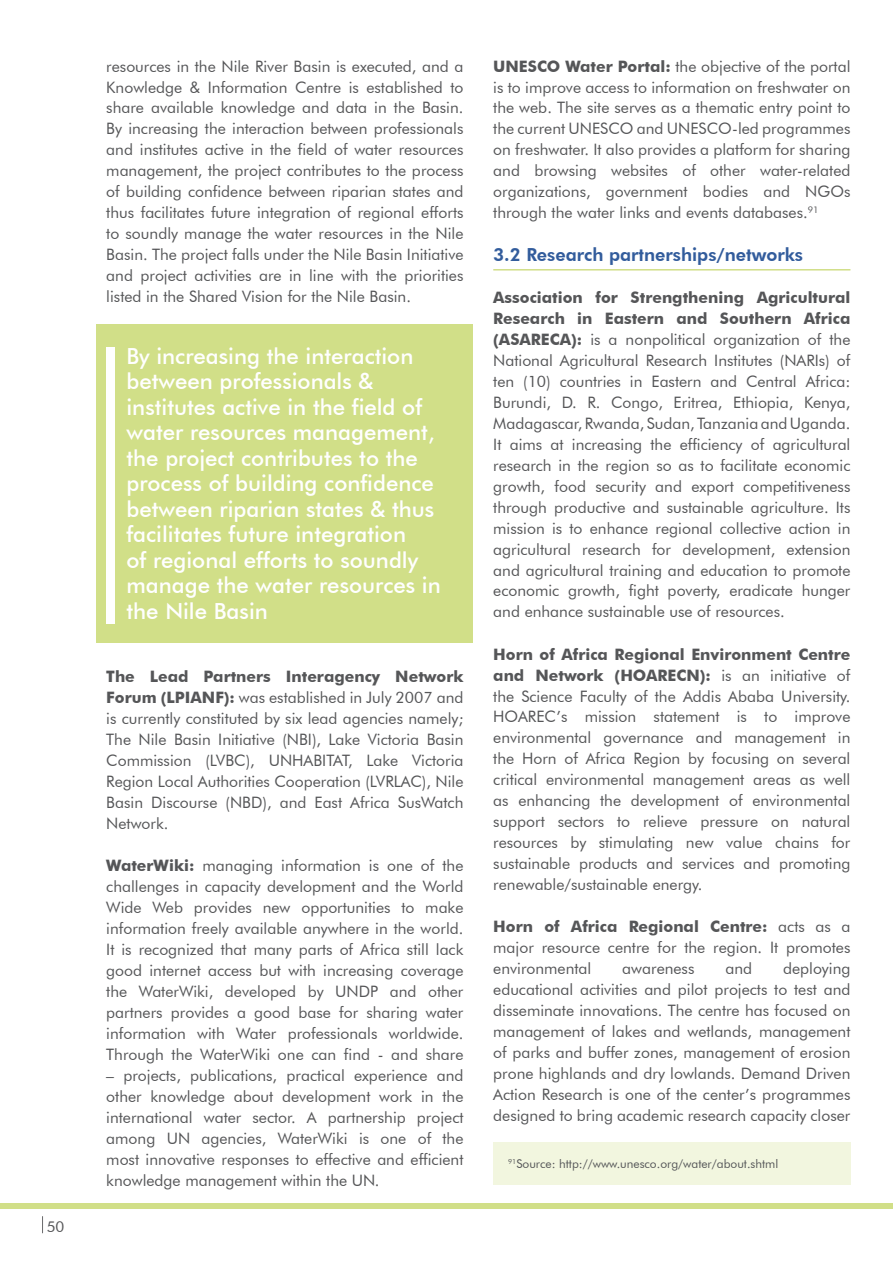
<style>
.page{position:relative;width:893px;height:1263px;background:#fff}
.page>*{position:absolute;margin:0;border:0;box-sizing:border-box;transform-origin:0 0}
.t1{font:500 22.2px/25.5px "Futura BT";color:#fff}
.t2{font:800 18px "Futura BT";color:#325c9c}
.t3{font:15.75px/21px "Futura BT";color:#555658;text-align:justify}
.t4{font:15px "Futura BT";color:#555658}
.t5{font:12px "Futura BT";color:#555658}
.s1{font-weight:700}
</style>
<div class="page">
<svg style="left:42px;top:1216px;width:1px;height:17px"></svg>
<div style="left:0;top:1203px;width:893px;height:5px;background:#d1df88"></div>
<hr style="left:493px;top:269px;width:357px;height:1px;background:#d1df88">
<div style="left:493px;top:1142px;width:357px;height:42px;background:#f2f6df"></div>
<div style="left:97px;top:324px;width:376px;height:319px;background:#d1df88"></div>
<div style="left:106px;top:348px;width:8px;height:276px;background:#fff"></div>
<p class="t4" style="left:47px;top:1217px;width:19px">50</p>
<p class="t3" style="left:106px;top:55px;width:359px">resources in the Nile River Basin is executed, and a Knowledge &amp; Information Centre is established to share available knowledge and data in the Basin.<br>By increasing the interaction between professionals and institutes active in the field of water resources management, the project contributes to the process of building confidence between riparian states and thus facilitates future integration of regional efforts to soundly manage the water resources in the Nile Basin. The project falls under the Nile Basin Initiative and project activities are in line with the priorities listed in the Shared Vision for the Nile Basin.</p>
<p class="t3" style="left:493px;top:55px;width:359px"><span class="s1">UNESCO Water Portal:</span> the objective of the portal is to improve access to information on freshwater on the web. The site serves as a thematic entry point to the current UNESCO and UNESCO-led programmes on freshwater. It also provides a platform for sharing and browsing websites of other water-related organizations, government bodies and NGOs through the water links and events databases.<sup>91</sup></p>
<p class="t2" style="left:493px;top:243px;width:311px">3.2 Research partnerships/networks</p>
<p class="t3" style="left:493px;top:286px;width:359px"><span class="s1">Association for Strengthening Agricultural Research in Eastern and Southern Africa (ASARECA):</span> is a nonpolitical organization of the National Agricultural Research Institutes (NARIs) of ten (10) countries in Eastern and Central Africa:<br>Burundi, D. R. Congo, Eritrea, Ethiopia, Kenya, Madagascar, Rwanda, Sudan, Tanzania and Uganda.<br>It aims at increasing the efficiency of agricultural research in the region so as to facilitate economic growth, food security and export competitiveness through productive and sustainable agriculture. Its mission is to enhance regional collective action in agricultural research for development, extension and agricultural training and education to promote economic growth, fight poverty, eradicate hunger and enhance sustainable use of resources.</p>
<p class="t3" style="left:493px;top:643px;width:359px"><span class="s1">Horn of Africa Regional Environment Centre and Network (HOARECN):</span> is an initiative of the Science Faculty of the Addis Ababa University.<br>HOAREC’s mission statement is to improve environmental governance and management in the Horn of Africa Region by focusing on several critical environmental management areas as well as enhancing the development of environmental support sectors to relieve pressure on natural resources by stimulating new value chains for sustainable products and services and promoting renewable/sustainable energy.</p>
<p class="t3" style="left:493px;top:916px;width:359px"><span class="s1">Horn of Africa Regional Centre:</span> acts as a major resource centre for the region. It promotes environmental</p>
<p class="t1" style="left:126px;top:343px;width:316px">By increasing the interaction between professionals &amp; institutes active in the field of water resources management, the project contributes to the process of building confidence between riparian states &amp; thus facilitates future integration<br>of regional efforts to soundly manage the water resources in the Nile Basin</p>
<p class="t3" style="left:106px;top:665px;width:359px"><span class="s1">The Lead Partners Interagency Network Forum (LPIANF):</span> was established in July 2007 and is currently constituted by six lead agencies namely; The Nile Basin Initiative (NBI), Lake Victoria Basin Commission (LVBC), UNHABITAT, Lake Victoria Region Local Authorities Cooperation (LVRLAC), Nile Basin Discourse (NBD), and East Africa SusWatch Network.</p>
<p class="t3" style="left:106px;top:854px;width:359px"><span class="s1">WaterWiki:</span> managing information is one of the challenges in capacity development and the World Wide Web provides new opportunities to make information freely available anywhere in the world.<br>It is recognized that many parts of Africa still lack good internet access but with increasing coverage the WaterWiki, developed by UNDP and other partners provides a good base for sharing water information with Water professionals worldwide.<br>Through the WaterWiki one can find - and share</p>
<p class="t3" style="left:106px;top:1064px;width:359px">– projects, publications, practical experience and other knowledge about development work in the international water sector. A partnership project among UN agencies, WaterWiki is one of the most innovative responses to effective and efficient knowledge management within the UN.</p>
<p class="t3" style="left:493px;top:958px;width:359px;text-indent:290px">deploying educational activities and pilot projects to test and disseminate innovations. The centre has focused on management of lakes and wetlands, management of parks and buffer zones, management of erosion prone highlands and dry lowlands. Demand Driven Action Research is one of the center’s programmes designed to bring academic research capacity closer</p>
<p class="t5" style="left:508px;top:1156px;width:272px"><sup>91</sup>Source: http://www.unesco.org/water/about.shtml</p>
<p class="t3" style="left:622px;top:958px;width:74px">awareness</p>
<p class="t3" style="left:725px;top:958px;width:28px">and</p>
</div>
